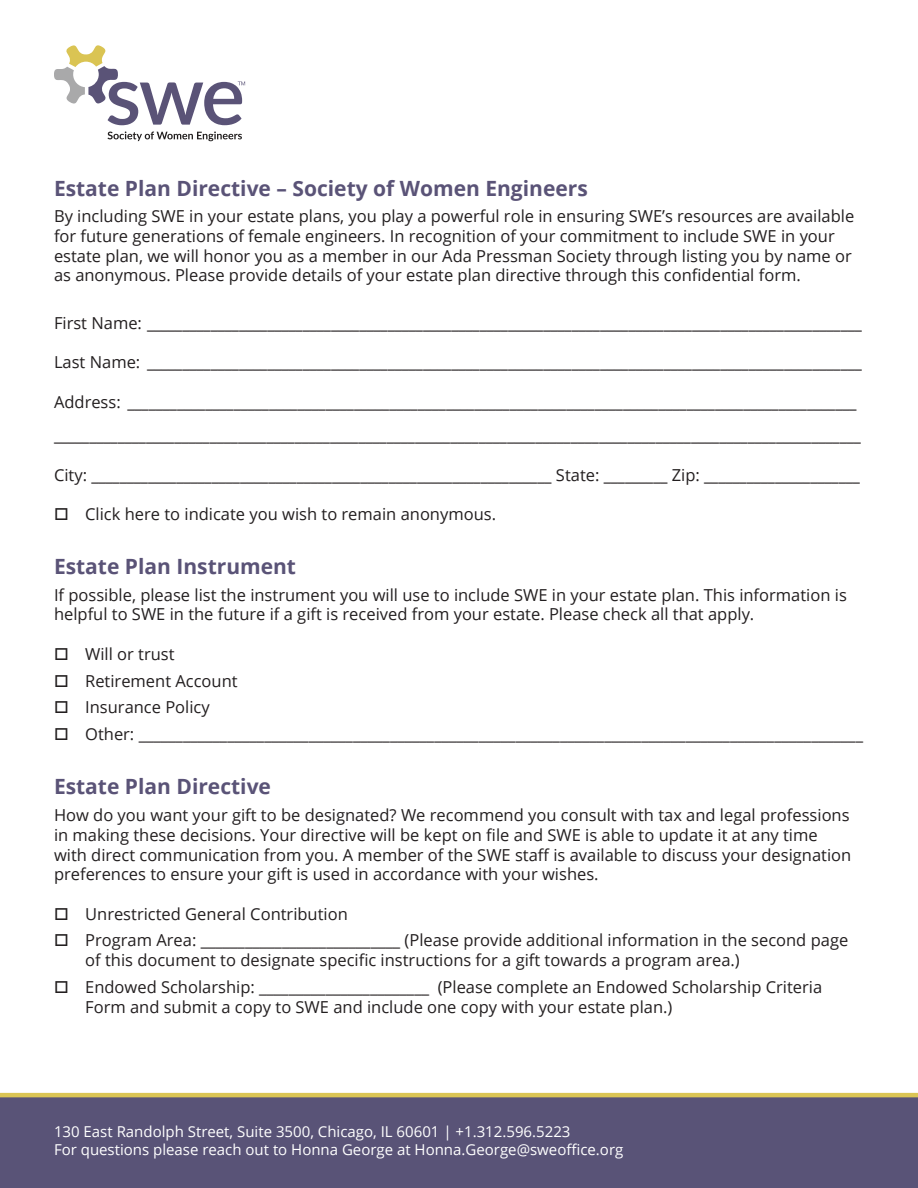
<style>
.page{position:relative;width:918px;height:1188px;background:#fff}
.page>*{position:absolute;margin:0;border:0;box-sizing:border-box;transform-origin:0 0}
.t1{font:700 21px "Open Sans";color:#5a5377}
.t2{font:16.5px/19.8px "Open Sans";color:#231f20}
.t3{font:600 16.5px "Open Sans";color:#231f20}
.t4{font:15px "Open Sans";color:#fff}
.s1{font-weight:400}
</style>
<div class="page">
<div style="left:0;top:1097px;width:918px;height:91px;background:#595377"></div>
<svg style="left:108px;top:131px;width:134px;height:10px"></svg>
<svg style="left:54px;top:45px;width:191px;height:80px"></svg>
<hr style="left:0;top:1093px;width:918px;height:4px;background:#dbc554">
<p class="t1" style="left:54px;top:173px;width:535px">Estate Plan Directive – Society of Women Engineers</p>
<p class="t2" style="left:54px;top:206px;width:802px">By including SWE in your estate plans, you play a powerful role in ensuring SWE’s resources are available for future generations of female engineers. In recognition of your commitment to include SWE in your estate plan, we will honor you as a member in our Ada Pressman Society through listing you by name or as anonymous. Please provide details of your estate plan directive through this confidential form.</p>
<p class="t3" style="left:54px;top:311px;width:809px"><span class="s1">First Name:</span> _____________________________________________________________________________________________________</p>
<p class="t3" style="left:54px;top:351px;width:809px"><span class="s1">Last Name:</span> _____________________________________________________________________________________________________</p>
<p class="t3" style="left:54px;top:391px;width:804px"><span class="s1">Address:</span> _______________________________________________________________________________________________________</p>
<p class="t3" style="left:54px;top:424px;width:808px">__________________________________________________________________________________________________________________</p>
<p class="t3" style="left:54px;top:463px;width:807px"><span class="s1">City:</span> _________________________________________________________________ <span class="s1">State:</span> _________ <span class="s1">Zip:</span> ______________________</p>
<p class="t2" style="left:54px;top:504px;width:444px">□ Click here to indicate you wish to remain anonymous.</p>
<p class="t1" style="left:54px;top:552px;width:244px">Estate Plan Instrument</p>
<p class="t2" style="left:54px;top:584px;width:794px">If possible, please list the instrument you will use to include SWE in your estate plan. This information is helpful to SWE in the future if a gift is received from your estate. Please check all that apply.</p>
<p class="t2" style="left:54px;top:644px;width:122px">□ Will or trust</p>
<p class="t2" style="left:54px;top:670px;width:185px">□ Retirement Account</p>
<p class="t2" style="left:54px;top:697px;width:157px">□ Insurance Policy</p>
<p class="t2" style="left:54px;top:723px;width:811px">□ Other: __________________________________________________________________________________________________</p>
<p class="t1" style="left:54px;top:772px;width:219px">Estate Plan Directive</p>
<p class="t2" style="left:54px;top:805px;width:799px">How do you want your gift to be designated? We recommend you consult with tax and legal professions in making these decisions. Your directive will be kept on file and SWE is able to update it at any time with direct communication from you. A member of the SWE staff is available to discuss your designation preferences to ensure your gift is used in accordance with your wishes.</p>
<p class="t2" style="left:54px;top:904px;width:295px">□ Unrestricted General Contribution</p>
<p class="t2" style="left:85px;top:930px;width:765px;text-indent:-31px">□ Program Area: ___________________________ (Please provide additional information in the second page of this document to designate specific instructions for a gift towards a program area.)</p>
<p class="t2" style="left:85px;top:977px;width:739px;text-indent:-31px">□ Endowed Scholarship: _______________________ (Please complete an Endowed Scholarship Criteria<br>Form and submit a copy to SWE and include one copy with your estate plan.)</p>
<p class="t4" style="left:54px;top:1121px;width:518px">130 East Randolph Street, Suite 3500, Chicago, IL 60601 | +1.312.596.5223</p>
<p class="t4" style="left:54px;top:1139px;width:571px">For questions please reach out to Honna George at Honna.George@sweoffice.org</p>
</div>
